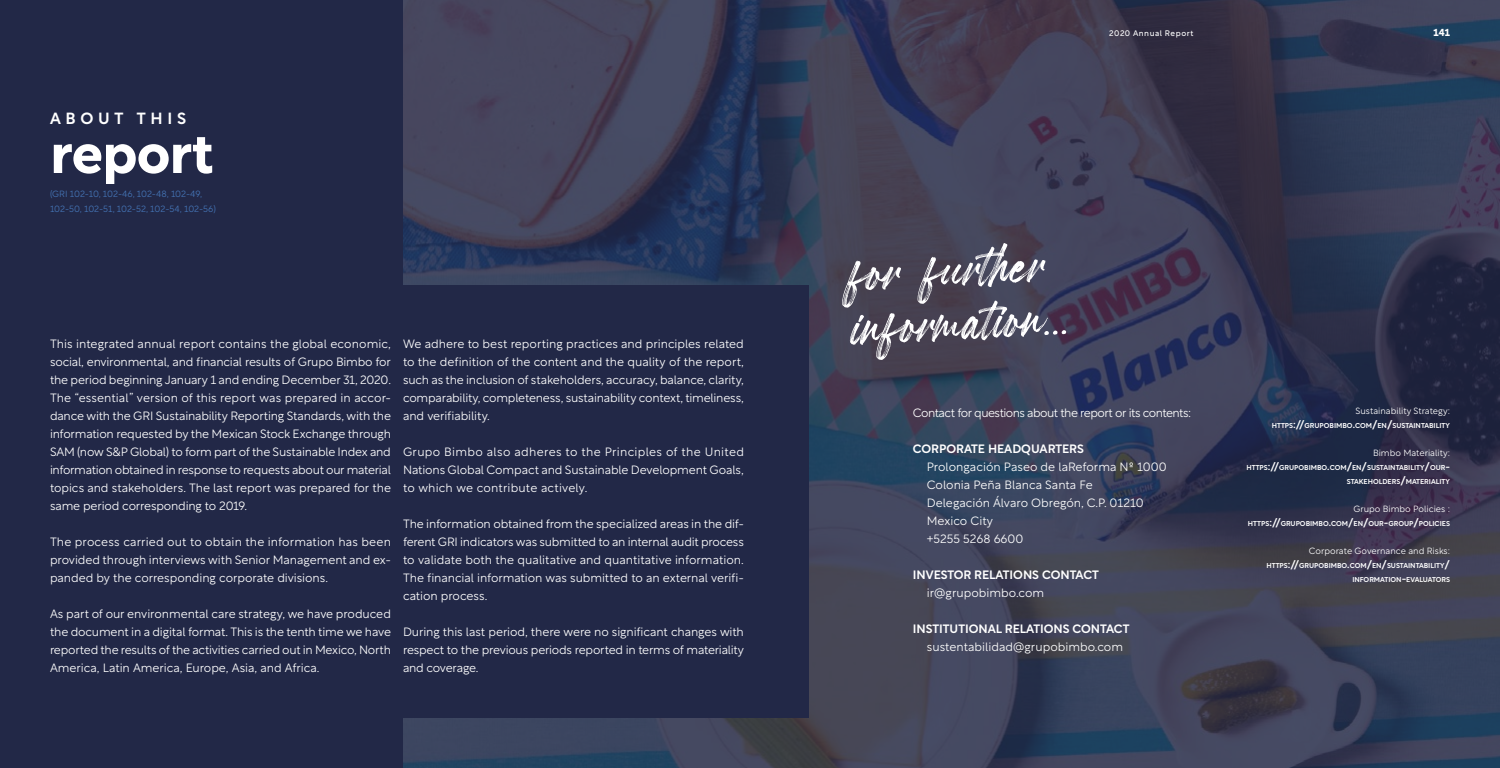
<style>
.page{position:relative;width:1500px;height:768px;background:#fff}
.page>*{position:absolute;margin:0;border:0;box-sizing:border-box;transform-origin:0 0}
.t1{font:70px/54px "Garland";color:#fff}
.t2{font:700 55px "Rotunda";letter-spacing:-.01em;color:#fff}
.t3{font:500 16px "Rotunda";letter-spacing:.295em;color:#fff}
.t4{font:300 12px/18px "Rotunda";letter-spacing:-.01em;color:#fff;text-align:justify}
.t5{font:500 12px "Rotunda";color:#fff}
.t6{font:300 12px "Rotunda";letter-spacing:-.045em;color:#fff}
.t7{font:700 10px "Rotunda";color:#fff}
.t8{font:300 9px "Rotunda";color:#fff}
.t9{font:300 9px/15px "Rotunda";color:#4576b8}
.t10{font:8px "Rotunda";letter-spacing:.065em;color:#fff}
.t11{font:500 7px/14px "Rotunda";color:#fff;text-align:right}
.s1{font-size:10px}
</style>
<div class="page">
<img style="left:403px;top:0;width:1097px;height:768px">
<div style="left:285px;top:285px;width:524px;height:433px;background:#222847"></div>
<div style="left:0;top:0;width:403px;height:768px;background:#222847"></div>
<h3 class="t3" style="left:50px;top:105px;width:138px">ABOUT THIS</h3>
<h2 class="t2" style="left:50px;top:108px;width:164px">report</h2>
<p class="t9" style="left:50px;top:185px;width:167px">(GRI 102-10, 102-46, 102-48, 102-49,<br>102-50, 102-51, 102-52, 102-54, 102-56)</p>
<p class="t4" style="left:50px;top:334px;width:343px">This integrated annual report contains the global economic, social, environmental, and financial results of Grupo Bimbo for the period beginning January 1 and ending December 31, 2020.<br>The “essential” version of this report was prepared in accor&shy;dance with the GRI Sustainability Reporting Standards, with the information requested by the Mexican Stock Exchange through SAM (now S&amp;P Global) to form part of the Sustainable Index and information obtained in response to requests about our material topics and stakeholders. The last report was prepared for the same period corresponding to 2019.</p>
<p class="t4" style="left:50px;top:532px;width:343px">The process carried out to obtain the information has been provided through interviews with Senior Management and ex&shy;panded by the corresponding corporate divisions.</p>
<p class="t4" style="left:50px;top:604px;width:343px">As part of our environmental care strategy, we have produced the document in a digital format. This is the tenth time we have reported the results of the activities carried out in Mexico, North America, Latin America, Europe, Asia, and Africa.</p>
<p class="t4" style="left:403px;top:334px;width:343px">We adhere to best reporting practices and principles related to the definition of the content and the quality of the report, such as the inclusion of stakeholders, accuracy, balance, clarity, comparability, completeness, sustainability context, timeliness, and verifiability.</p>
<p class="t4" style="left:403px;top:442px;width:343px">Grupo Bimbo also adheres to the Principles of the United Nations Global Compact and Sustainable Development Goals, to which we contribute actively.</p>
<p class="t4" style="left:403px;top:514px;width:343px">The information obtained from the specialized areas in the dif&shy;ferent GRI indicators was submitted to an internal audit process to validate both the qualitative and quantitative information.<br>The financial information was submitted to an external verifi&shy;cation process.</p>
<p class="t4" style="left:403px;top:622px;width:343px">During this last period, there were no significant changes with respect to the previous periods reported in terms of materiality and coverage.</p>
<p class="t10" style="left:1109px;top:26px;width:86px">2020 Annual Report</p>
<p class="t7" style="left:1433px;top:25px;width:18px">141</p>
<h1 class="t1" style="left:848px;top:249px;width:222px;rotate:-3deg">for further information...</h1>
<p class="t6" style="left:913px;top:404px;width:280px">Contact for questions about the report or its contents:</p>
<p class="t5" style="left:913px;top:439px;width:173px">CORPORATE HEADQUARTERS</p>
<p class="t4" style="left:927px;top:457px;width:241px;text-align:left">Prolongación Paseo de laReforma Nº 1000<br>Colonia Peña Blanca Santa Fe<br>Delegación Álvaro Obregón, C.P. 01210<br>Mexico City<br>+5255 5268 6600</p>
<p class="t5" style="left:913px;top:565px;width:188px">INVESTOR RELATIONS CONTACT</p>
<p class="t4" style="left:927px;top:583px;width:119px">ir@grupobimbo.com</p>
<p class="t5" style="left:913px;top:619px;width:218px">INSTITUTIONAL RELATIONS CONTACT</p>
<p class="t4" style="left:927px;top:637px;width:198px">sustentabilidad@grupobimbo.com</p>
<p class="t8" style="left:1355px;top:404px;width:96px">Sustainability Strategy:</p>
<p class="t11" style="left:1272px;top:418px;width:180px">HTTPS<span class="s1">://</span>GRUPOBIMBO<span class="s1">.</span>COM<span class="s1">/</span>EN<span class="s1">/</span>SUSTAINTABILITY</p>
<p class="t8" style="left:1373px;top:446px;width:78px">Bimbo Materiality:</p>
<p class="t11" style="left:1246px;top:460px;width:205px">HTTPS<span class="s1">://</span>GRUPOBIMBO<span class="s1">.</span>COM<span class="s1">/</span>EN<span class="s1">/</span>SUSTAINTABILITY<span class="s1">/</span>OUR<span class="s1">-<br></span>STAKEHOLDERS<span class="s1">/</span>MATERIALITY</p>
<p class="t8" style="left:1353px;top:502px;width:98px">Grupo Bimbo Policies :</p>
<p class="t11" style="left:1248px;top:516px;width:204px">HTTPS<span class="s1">://</span>GRUPOBIMBO<span class="s1">.</span>COM<span class="s1">/</span>EN<span class="s1">/</span>OUR<span class="s1">-</span>GROUP<span class="s1">/</span>POLICIES</p>
<p class="t8" style="left:1309px;top:544px;width:143px">Corporate Governance and Risks:</p>
<p class="t11" style="left:1266px;top:558px;width:185px">HTTPS<span class="s1">://</span>GRUPOBIMBO<span class="s1">.</span>COM<span class="s1">/</span>EN<span class="s1">/</span>SUSTAINTABILITY<span class="s1">/<br></span>INFORMATION<span class="s1">-</span>EVALUATORS</p>
</div>
